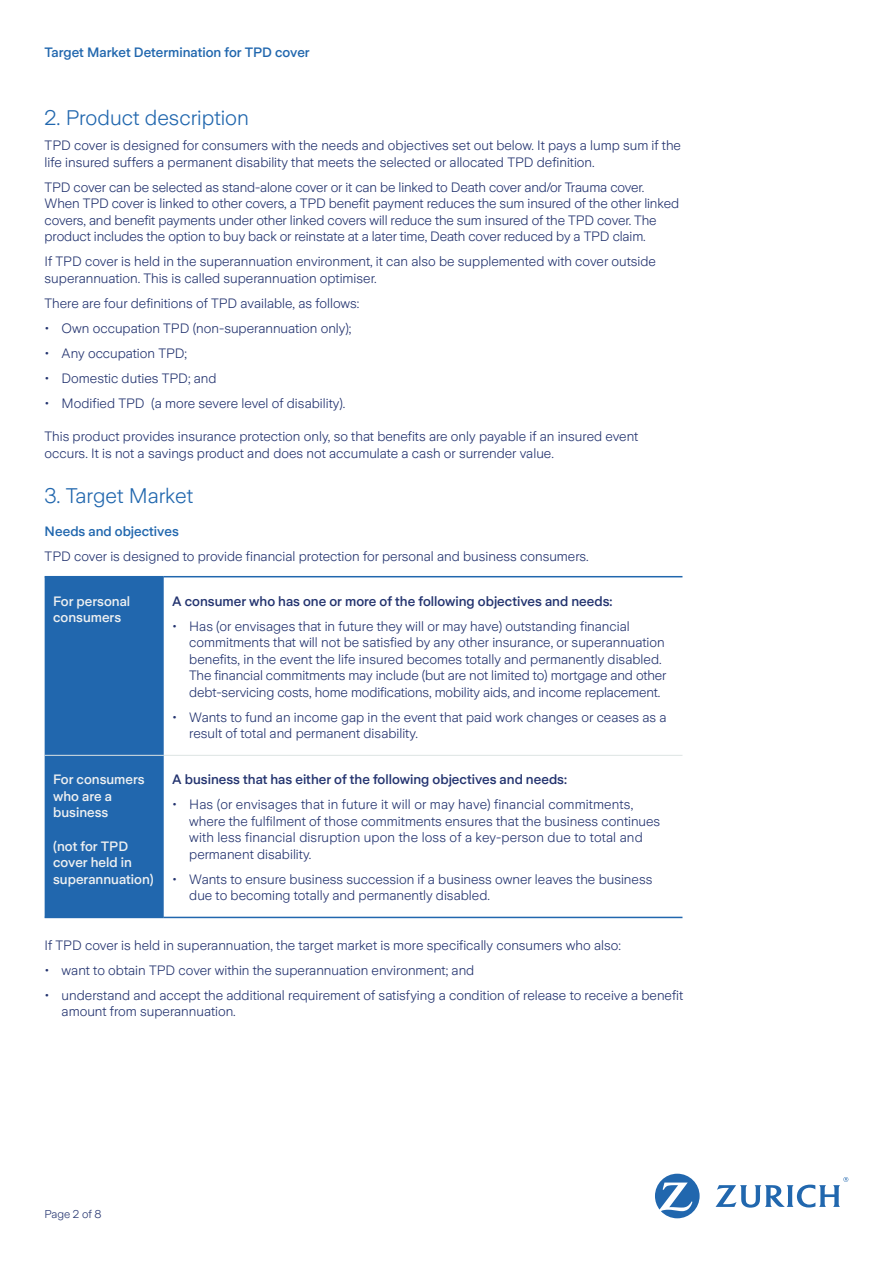
<style>
.page{position:relative;width:893px;height:1263px;background:#fff}
.page>*{position:absolute;margin:0;border:0;box-sizing:border-box;transform-origin:0 0}
.t1{font:300 21px "Zurich Sans";color:#2167ae}
.t2{font:300 13.5px/16.5px "Zurich Sans";color:#23336f}
.t3{font:500 13.5px "Zurich Sans";color:#23336f}
.t4{font:500 13.5px/16.5px "Zurich Sans";color:#eef0f1}
.t5{font:500 13.5px "Zurich Sans";color:#2167ae}
.t6{font:300 11.25px "Zurich Sans";color:#23336f}
</style>
<div class="page">
<svg style="left:655px;top:1174px;width:45px;height:44px"></svg>
<svg style="left:715px;top:1177px;width:133px;height:30px"></svg>
<div style="left:45px;top:577px;width:119px;height:340px;background:#2167ae"></div>
<hr style="left:45px;top:576px;width:119px;height:1px;background:#2167ae">
<hr style="left:164px;top:576px;width:518px;height:1px;background:#2167ae">
<hr style="left:45px;top:917px;width:119px;height:1px;background:#2167ae">
<hr style="left:164px;top:917px;width:518px;height:1px;background:#2167ae">
<hr style="left:45px;top:755px;width:119px;height:1px;background:#dde4e3">
<hr style="left:164px;top:755px;width:518px;height:1px;background:#dde4e3">
<p class="t5" style="left:45px;top:45px;width:267px">Target Market Determination for TPD cover</p>
<h1 class="t1" style="left:45px;top:106px;width:206px">2. Product description</h1>
<p class="t2" style="left:45px;top:137px;width:638px">TPD cover is designed for consumers with the needs and objectives set out below. It pays a lump sum if the life insured suffers a permanent disability that meets the selected or allocated TPD definition.</p>
<p class="t2" style="left:45px;top:179px;width:636px">TPD cover can be selected as stand-alone cover or it can be linked to Death cover and/or Trauma cover.<br>When TPD cover is linked to other covers, a TPD benefit payment reduces the sum insured of the other linked covers, and benefit payments under other linked covers will reduce the sum insured of the TPD cover. The product includes the option to buy back or reinstate at a later time, Death cover reduced by a TPD claim.</p>
<p class="t2" style="left:45px;top:253px;width:613px">If TPD cover is held in the superannuation environment, it can also be supplemented with cover outside superannuation. This is called superannuation optimiser.</p>
<p class="t2" style="left:45px;top:295px;width:316px">There are four definitions of TPD available, as follows:</p>
<p class="t2" style="left:45px;top:320px;width:308px">• Own occupation TPD (non-superannuation only);</p>
<p class="t2" style="left:45px;top:345px;width:144px">• Any occupation TPD;</p>
<p class="t2" style="left:45px;top:370px;width:173px">• Domestic duties TPD; and</p>
<p class="t2" style="left:45px;top:395px;width:302px">• Modified TPD (a more severe level of disability).</p>
<p class="t2" style="left:45px;top:428px;width:595px">This product provides insurance protection only, so that benefits are only payable if an insured event occurs. It is not a savings product and does not accumulate a cash or surrender value.</p>
<h1 class="t1" style="left:45px;top:484px;width:150px">3. Target Market</h1>
<p class="t5" style="left:45px;top:524px;width:136px">Needs and objectives</p>
<p class="t2" style="left:45px;top:549px;width:546px">TPD cover is designed to provide financial protection for personal and business consumers.</p>
<p class="t4" style="left:53px;top:593px;width:79px">For personal consumers</p>
<p class="t3" style="left:172px;top:594px;width:442px">A consumer who has one or more of the following objectives and needs:</p>
<p class="t2" style="left:189px;top:618px;width:479px;text-indent:-17px">• Has (or envisages that in future they will or may have) outstanding financial commitments that will not be satisfied by any other insurance, or superannuation benefits, in the event the life insured becomes totally and permanently disabled.<br>The financial commitments may include (but are not limited to) mortgage and other debt-servicing costs, home modifications, mobility aids, and income replacement.</p>
<p class="t2" style="left:189px;top:709px;width:479px;text-indent:-17px">• Wants to fund an income gap in the event that paid work changes or ceases as a result of total and permanent disability.</p>
<p class="t4" style="left:53px;top:772px;width:93px">For consumers who are a business</p>
<p class="t4" style="left:53px;top:838px;width:102px">(not for TPD cover held in superannuation)</p>
<p class="t3" style="left:172px;top:772px;width:396px">A business that has either of the following objectives and needs:</p>
<p class="t2" style="left:189px;top:797px;width:473px;text-indent:-17px">• Has (or envisages that in future it will or may have) financial commitments, where the fulfilment of those commitments ensures that the business continues with less financial disruption upon the loss of a key-person due to total and permanent disability.</p>
<p class="t2" style="left:189px;top:871px;width:465px;text-indent:-17px">• Wants to ensure business succession if a business owner leaves the business due to becoming totally and permanently disabled.</p>
<p class="t2" style="left:45px;top:937px;width:578px">If TPD cover is held in superannuation, the target market is more specifically consumers who also:</p>
<p class="t2" style="left:45px;top:962px;width:431px">• want to obtain TPD cover within the superannuation environment; and</p>
<p class="t2" style="left:62px;top:987px;width:623px;text-indent:-17px">• understand and accept the additional requirement of satisfying a condition of release to receive a benefit amount from superannuation.</p>
<p class="t6" style="left:45px;top:1208px;width:59px">Page 2 of 8</p>
</div>
